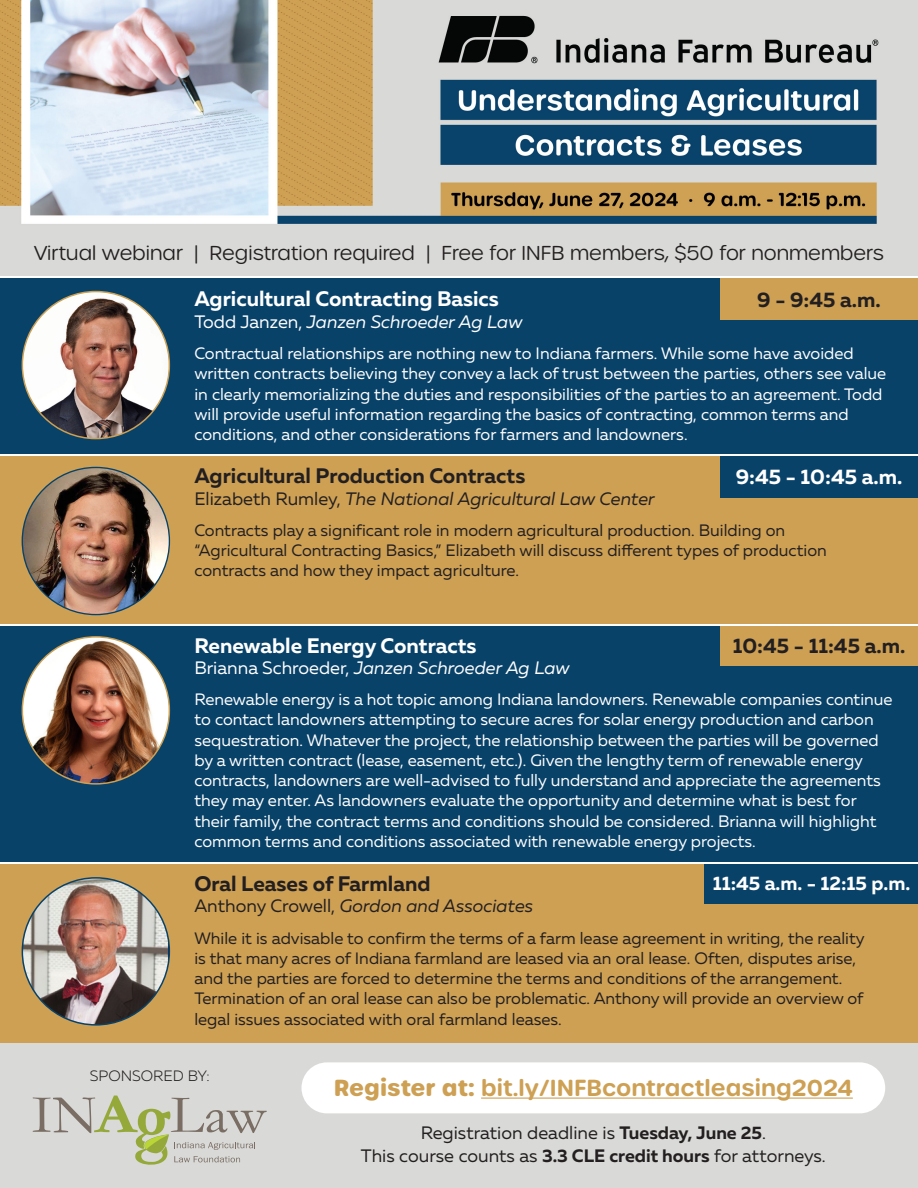
<style>
.page{position:relative;width:918px;height:1188px;background:#fff}
.page>*{position:absolute;margin:0;border:0;box-sizing:border-box;transform-origin:0 0}
.t1{font:600 22.5px "Urbane Rounded";color:#cda054}
.t2{font:700 21px "Muller";color:#231f20}
.t3{font:700 21px "Muller";color:#fff}
.t4{font:300 19.5px "Urbane Rounded";color:#231f20}
.t5{font:700 19.5px "Muller";color:#fff}
.t6{font:18px "Muller";color:#231f20}
.t7{font:italic 18px "Muller";color:#231f20}
.t8{font:italic 18px "Muller";color:#fff}
.t9{font:16.5px/20.2px "Muller";color:#fff}
.t10{font:16.5px/20.2px "Muller";color:#231f20}
.t11{font:300 15px "Muller";color:#231f20}
.s1{font-style:normal}
.s2{font-weight:700}
</style>
<div class="page">
<div style="left:0;top:233px;width:918px;height:45px;background:#d9d9d7"></div>
<div style="left:0;top:1043px;width:918px;height:145px;background:#d9d9d7"></div>
<div style="left:0;top:278px;width:918px;height:176px;background:#094269"></div>
<div style="left:0;top:624px;width:918px;height:238px;background:#094269"></div>
<div style="left:0;top:456px;width:918px;height:168px;background:#cda054"></div>
<div style="left:0;top:863px;width:918px;height:180px;background:#cda054"></div>
<div style="left:720px;top:278px;width:198px;height:42px;background:#cda054"></div>
<div style="left:720px;top:624px;width:198px;height:42px;background:#cda054"></div>
<div style="left:720px;top:456px;width:198px;height:41px;background:#094269"></div>
<div style="left:704px;top:863px;width:214px;height:41px;background:#094269"></div>
<img style="left:22px;top:292px;width:147px;height:147px;border-radius:74px">
<img style="left:22px;top:637px;width:147px;height:147px;border-radius:74px">
<img style="left:22px;top:467px;width:147px;height:148px;border-radius:74px">
<img style="left:22px;top:878px;width:147px;height:147px;border-radius:73px">
<img style="left:0;top:0;width:918px;height:233px">
<svg style="left:33px;top:1096px;width:234px;height:69px"></svg>
<div style="left:302px;top:1062px;width:583px;height:51px;background:#fff;border-radius:26px"></div>
<hr style="left:481px;top:1098px;width:372px;height:1px;background:#cda054">
<hr style="left:0;top:277px;width:918px;height:1px;background:#fff">
<hr style="left:0;top:624px;width:918px;height:2px;background:#fff">
<p class="t4" style="left:34px;top:240px;width:851px">Virtual webinar | Registration required | Free for INFB members, $50 for nonmembers</p>
<p class="t2" style="left:757px;top:286px;width:125px">9 - 9:45 a.m.</p>
<p class="t3" style="left:194px;top:286px;width:306px">Agricultural Contracting Basics</p>
<p class="t8" style="left:194px;top:311px;width:330px"><span class="s1">Todd Janzen,</span> Janzen Schroeder Ag Law</p>
<p class="t9" style="left:194px;top:343px;width:693px">Contractual relationships are nothing new to Indiana farmers. While some have avoided written contracts believing they convey a lack of trust between the parties, others see value in clearly memorializing the duties and responsibilities of the parties to an agreement. Todd will provide useful information regarding the basics of contracting, common terms and conditions, and other considerations for farmers and landowners.</p>
<p class="t2" style="left:194px;top:463px;width:332px">Agricultural Production Contracts</p>
<p class="t7" style="left:194px;top:487px;width:462px"><span class="s1">Elizabeth Rumley,</span> The National Agricultural Law Center</p>
<p class="t10" style="left:194px;top:520px;width:634px">Contracts play a significant role in modern agricultural production. Building on “Agricultural Contracting Basics,” Elizabeth will discuss different types of production contracts and how they impact agriculture.</p>
<p class="t3" style="left:736px;top:464px;width:168px">9:45 - 10:45 a.m.</p>
<p class="t3" style="left:194px;top:632px;width:284px">Renewable Energy Contracts</p>
<p class="t8" style="left:194px;top:657px;width:377px"><span class="s1">Brianna Schroeder,</span> Janzen Schroeder Ag Law</p>
<p class="t9" style="left:194px;top:689px;width:700px">Renewable energy is a hot topic among Indiana landowners. Renewable companies continue to contact landowners attempting to secure acres for solar energy production and carbon sequestration. Whatever the project, the relationship between the parties will be governed by a written contract (lease, easement, etc.). Given the lengthy term of renewable energy contracts, landowners are well-advised to fully understand and appreciate the agreements they may enter. As landowners evaluate the opportunity and determine what is best for their family, the contract terms and conditions should be considered. Brianna will highlight common terms and conditions associated with renewable energy projects.</p>
<p class="t2" style="left:733px;top:632px;width:174px">10:45 - 11:45 a.m.</p>
<p class="t2" style="left:194px;top:870px;width:238px">Oral Leases of Farmland</p>
<p class="t7" style="left:194px;top:895px;width:340px"><span class="s1">Anthony Crowell,</span> Gordon and Associates</p>
<p class="t10" style="left:194px;top:927px;width:672px">While it is advisable to confirm the terms of a farm lease agreement in writing, the reality is that many acres of Indiana farmland are leased via an oral lease. Often, disputes arise, and the parties are forced to determine the terms and conditions of the arrangement.<br>Termination of an oral lease can also be problematic. Anthony will provide an overview of legal issues associated with oral farmland leases.</p>
<p class="t5" style="left:713px;top:871px;width:199px">11:45 a.m. - 12:15 p.m.</p>
<p class="t11" style="left:90px;top:1067px;width:121px">SPONSORED BY:</p>
<p class="t1" style="left:334px;top:1072px;width:521px"><span class="s2">Register at:</span> bit.ly/INFBcontractleasing2024</p>
<p class="t6" style="left:421px;top:1122px;width:347px">Registration deadline is <span class="s2">Tuesday, June 25</span>.</p>
<p class="t6" style="left:361px;top:1144px;width:466px">This course counts as <span class="s2">3.3 CLE credit hours</span> for attorneys.</p>
</div>
